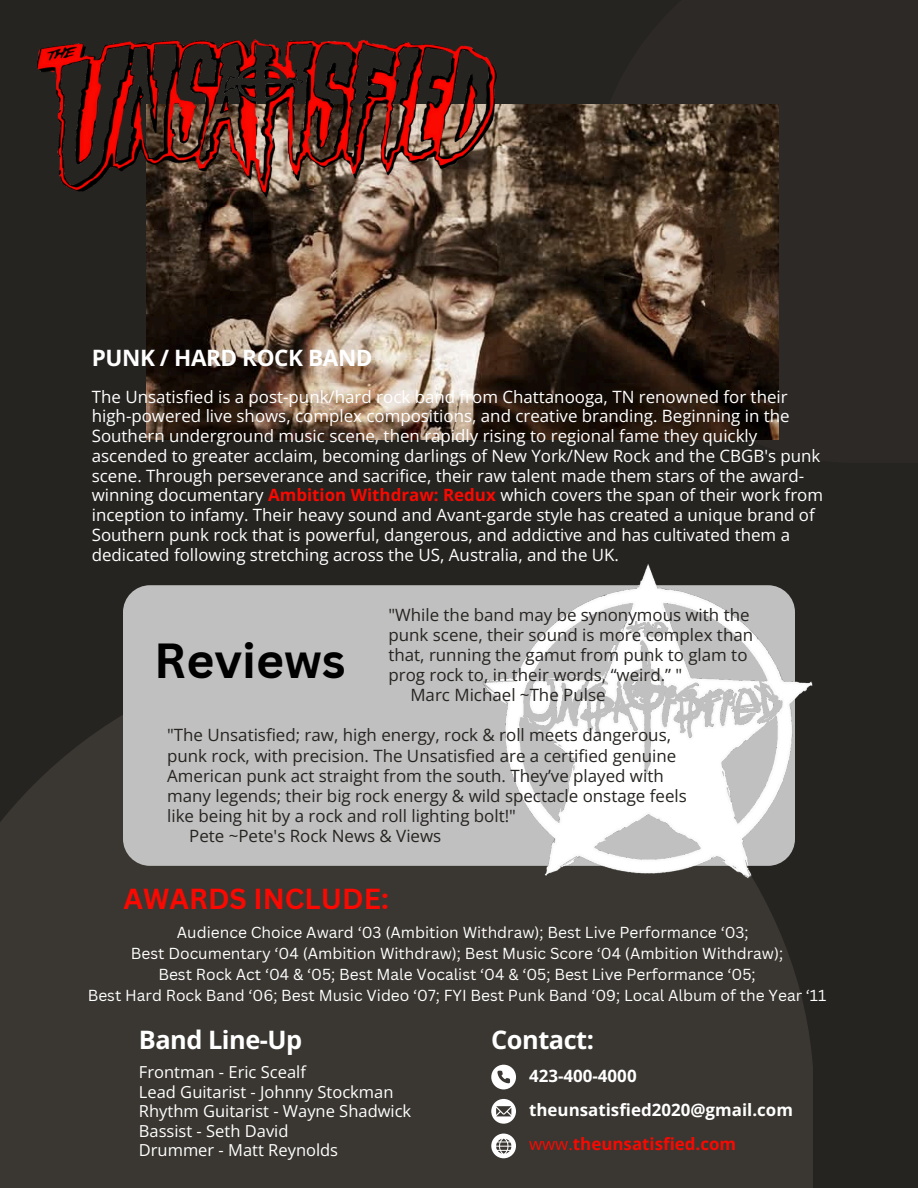
<style>
.page{position:relative;width:918px;height:1188px;background:#262421}
.page>*{position:absolute;margin:0;border:0;box-sizing:border-box;transform-origin:0 0}
.t1{font:700 48px "Canva Sans";color:#000}
.t2{font:700 28.2px "Canva Sans";color:#f90901}
.t3{font:700 25.5px "Open Sans";letter-spacing:-.02em;color:#fff}
.t4{font:700 22.5px "Open Sans";letter-spacing:-.02em;color:#fff}
.t5{font:16.8px/19.8px "Open Sans";color:#fff}
.t6{font:16.8px/20.1px "Open Sans";color:#262421}
.t7{font:700 16.8px "Open Sans";color:#fff}
.t8{font:700 16.8px "Open Sans";color:#f90901}
.t9{font:16.5px/19.5px "Open Sans";color:#fff}
.t10{font:15.6px "Canva Sans";color:#fff}
.s1{font-weight:700;color:#f90901}
.s2{font-weight:400}
</style>
<div class="page">
<div style="left:0;top:715px;width:813px;height:473px;background:#3a3732"></div>
<div style="left:123px;top:585px;width:672px;height:281px;background:#c0c0c0;border-radius:27px"></div>
<svg style="left:491px;top:1065px;width:25px;height:24px"></svg>
<svg style="left:491px;top:1134px;width:25px;height:24px"></svg>
<svg style="left:491px;top:1099px;width:25px;height:25px"></svg>
<img style="left:146px;top:105px;width:632px;height:335px">
<img style="left:37px;top:39px;width:468px;height:166px">
<img style="left:462px;top:564px;width:351px;height:333px">
<p class="t4" style="left:92px;top:342px;width:282px">PUNK / HARD ROCK BAND</p>
<p class="t5" style="left:92px;top:386px;width:733px">The Unsatisfied is a post-punk/hard rock band from Chattanooga, TN renowned for their high-powered live shows, complex compositions, and creative branding. Beginning in the Southern underground music scene, then rapidly rising to regional fame they quickly ascended to greater acclaim, becoming darlings of New York/New Rock and the CBGB's punk scene. Through perseverance and sacrifice, their raw talent made them stars of the award&shy;winning documentary <span class="s1">Ambition Withdraw: Redux</span> which covers the span of their work from inception to infamy. Their heavy sound and Avant-garde style has created a unique brand of Southern punk rock that is powerful, dangerous, and addictive and has cultivated them a dedicated following stretching across the US, Australia, and the UK.</p>
<h4 class="t6" style="left:388px;top:604px;width:366px">"While the band may be synonymous with the punk scene, their sound is more complex than that, running the gamut from punk to glam to prog rock to, in their words, “weird.” "</h4>
<p class="t6" style="left:410px;top:684px;width:197px">Marc Michael ~The Pulse</p>
<p class="t6" style="left:167px;top:725px;width:521px">"The Unsatisfied; raw, high energy, rock &amp; roll meets dangerous, punk rock, with precision. The Unsatisfied are a certified genuine American punk act straight from the south. They’ve played with many legends; their big rock energy &amp; wild spectacle onstage feels like being hit by a rock and roll lighting bolt!"</p>
<h1 class="t6" style="left:189px;top:825px;width:254px">Pete ~Pete's Rock News &amp; Views</h1>
<p class="t1" style="left:154px;top:627px;width:193px">Reviews</p>
<h3 class="t2" style="left:124px;top:879px;width:267px">AWARDS INCLUDE:</h3>
<p class="t10" style="left:177px;top:921px;width:573px">Audience Choice Award ‘03 (Ambition Withdraw); Best Live Performance ‘03;</p>
<p class="t10" style="left:131px;top:942px;width:654px">Best Documentary ‘04 (Ambition Withdraw); Best Music Score ‘04 (Ambition Withdraw);</p>
<p class="t10" style="left:158px;top:963px;width:599px">Best Rock Act ‘04 &amp; ‘05; Best Male Vocalist ‘04 &amp; ‘05; Best Live Performance ‘05;</p>
<p class="t10" style="left:88px;top:985px;width:740px">Best Hard Rock Band ‘06; Best Music Video ‘07; FYI Best Punk Band ‘09; Local Album of the Year ‘11</p>
<p class="t3" style="left:139px;top:1022px;width:165px">Band Line-Up</p>
<h2 class="t3" style="left:491px;top:1022px;width:104px">Contact:</h2>
<h3 class="t7" style="left:529px;top:1064px;width:109px">423-400-4000</h3>
<p class="t7" style="left:529px;top:1098px;width:265px">theunsatisfied2020@gmail.com</p>
<p class="t8" style="left:529px;top:1132px;width:209px"><span class="s2">www.</span>theunsatisfied.com</p>
<p class="t9" style="left:139px;top:1062px;width:169px">Frontman - Eric Scealf</p>
<p class="t9" style="left:139px;top:1081px;width:274px">Lead Guitarist - Johnny Stockman<br>Rhythm Guitarist - Wayne Shadwick<br>Bassist - Seth David</p>
<p class="t9" style="left:139px;top:1140px;width:201px">Drummer - Matt Reynolds</p>
</div>
